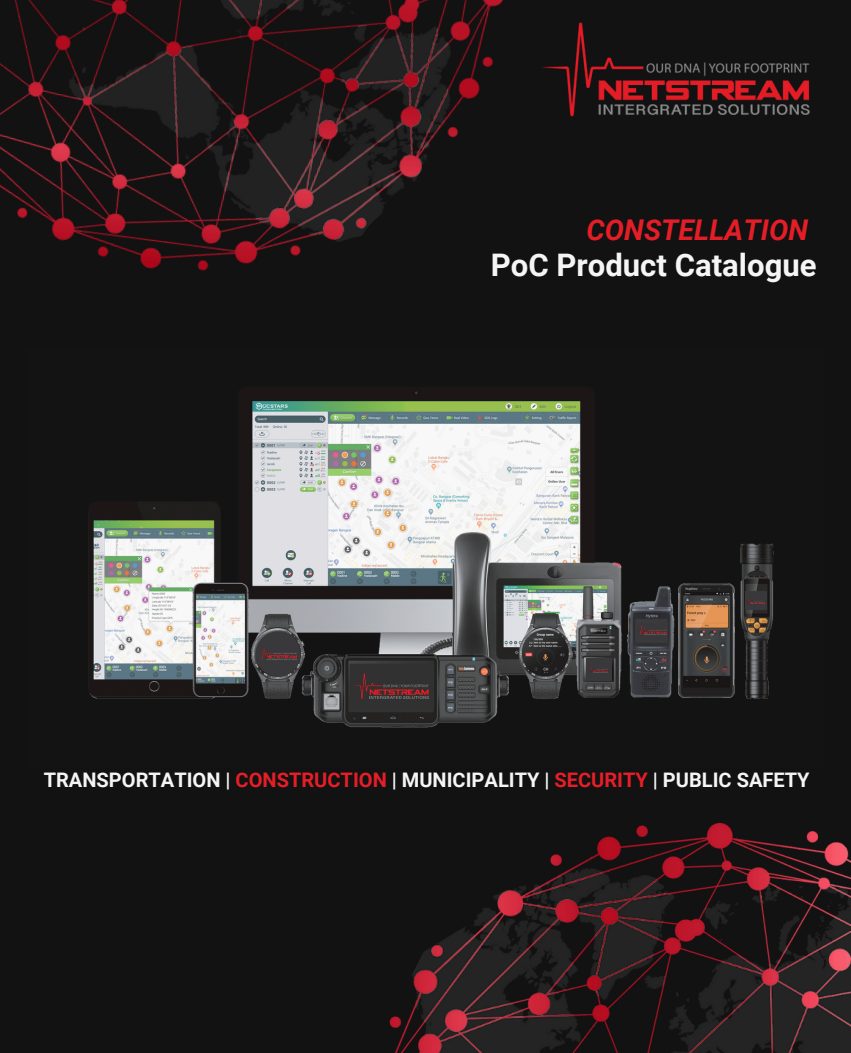
<style>
.page{position:relative;width:851px;height:1053px;background:#fff}
.page>*{position:absolute;margin:0;border:0;box-sizing:border-box;transform-origin:0 0}
.t1{font:700 31px "Roboto";color:#f6f5f5}
.t2{font:italic 700 28.62px "Roboto";color:#e51d27}
.t3{font:700 20px "Roboto";color:#f6f5f5}
.s1{color:#e61e28}
</style>
<div class="page">
<div style="left:0;top:0;width:850px;height:1053px;background:#121212"></div>
<img style="left:576px;top:22px;width:234px;height:93px">
<img style="left:88px;top:391px;width:686px;height:337px">
<svg style="left:349px;top:664px;width:85px;height:46px"></svg>
<svg style="left:637px;top:638px;width:31px;height:2px"></svg>
<div style="left:586px;top:659px;width:25px;height:21px;background:#39383a"></div>
<svg style="left:255px;top:631px;width:45px;height:45px"></svg>
<img style="left:343px;top:667px;width:97px;height:40px">
<img style="left:253px;top:644px;width:49px;height:20px">
<img style="left:633px;top:623px;width:38px;height:15px">
<img style="left:590px;top:666px;width:19px;height:7px">
<div style="left:744px;top:592px;width:22px;height:18px;background:#39383a"></div>
<img style="left:743px;top:596px;width:24px;height:9px">
<img style="left:0;top:0;width:576px;height:271px">
<svg style="left:298px;top:180px;width:178px;height:91px"></svg>
<img style="left:389px;top:823px;width:461px;height:230px">
<svg style="left:389px;top:823px;width:121px;height:186px"></svg>
<svg style="left:389px;top:839px;width:91px;height:163px"></svg>
<p class="t2" style="left:586px;top:214px;width:223px">CONSTELLATION</p>
<p class="t1" style="left:490px;top:247px;width:327px">PoC Product Catalogue</p>
<p class="t3" style="left:44px;top:768px;width:767px">TRANSPORTATION | <span class="s1">CONSTRUCTION</span> | MUNICIPALITY | <span class="s1">SECURITY</span> | PUBLIC SAFETY</p>
</div>
